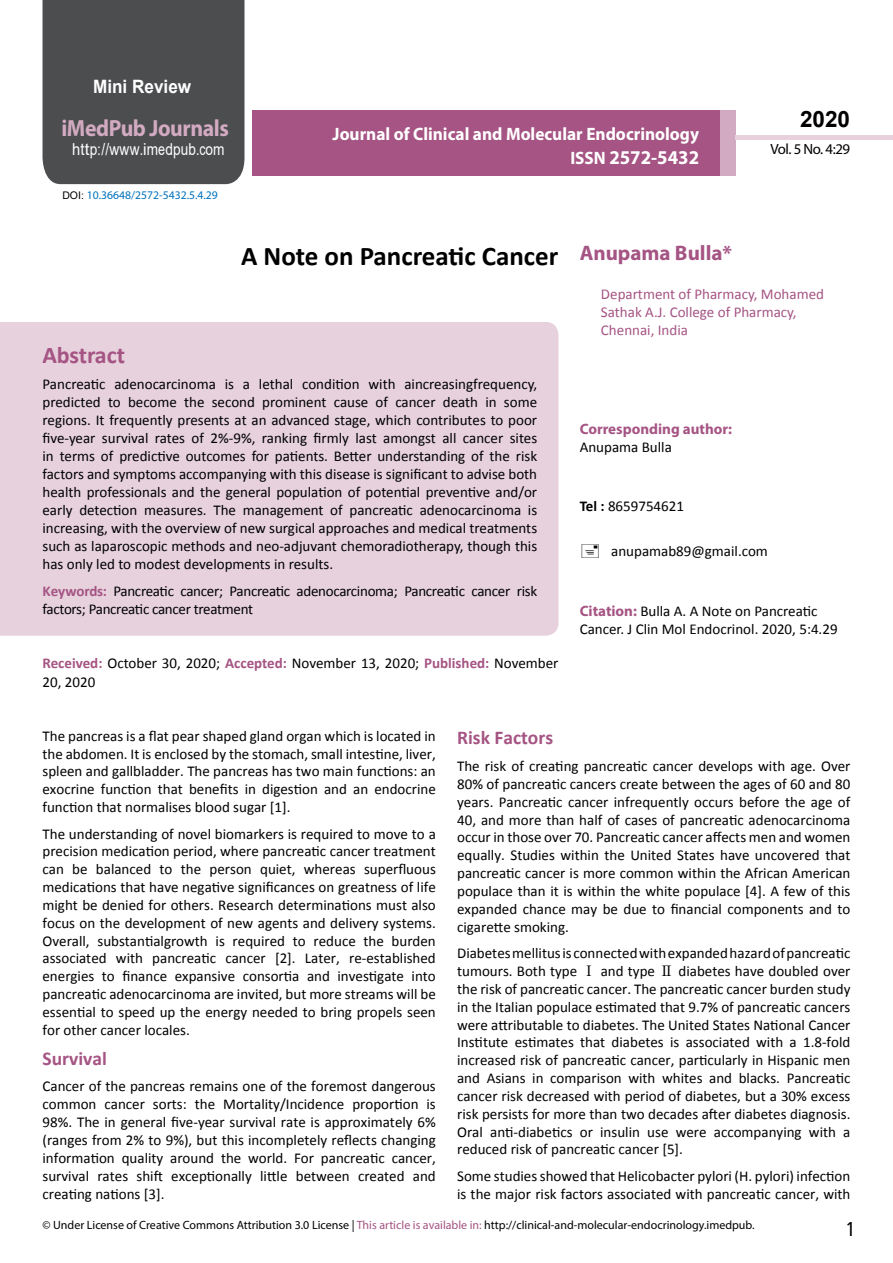
<style>
.page{position:relative;width:893px;height:1263px;background:#fff}
.page>*{position:absolute;margin:0;border:0;box-sizing:border-box;transform-origin:0 0}
.t1{font:700 27px "Calibri";color:#000}
.t2{font:25.5px "Tunga";color:#000}
.t3{font:700 24px "Calibri";letter-spacing:-.005em;color:#a55483}
.t4{font:700 23.4px "Myriad Pro";letter-spacing:-.02em;color:#d2aac1;scale:.93 1}
.t5{font:700 22.5px "Arial";color:#000}
.t6{font:700 19.65px "Myriad Pro";color:#fff;scale:.96 1}
.t7{font:700 19.5px "Calibri";color:#a55483}
.t8{font:700 18.45px "Arial";color:#fff;scale:.93 1}
.t9{font:700 18px "Myriad Pro";color:#fff;scale:.96 1}
.t10{font:16.5px "Arial";letter-spacing:.01em;color:#fff;scale:.89 1}
.t11{font:15px/17.9px "Calibri";color:#000;text-align:justify}
.t12{font:15px/18px "Calibri";letter-spacing:-.02em;color:#000}
.t13{font:15px/18px "Calibri";color:#a55483}
.t14{font:700 15px "Myriad Pro";color:#a55483}
.t15{font:14.85px "Myriad Pro";letter-spacing:-.03em;color:#000}
.t16{font:12px "Myriad Pro";color:#000}
.t17{font:11.7px "Myriad Pro";color:#0072bc}
.s1{font-family:"Calibri"}
.s2{font-family:"Arial";font-size:10.5px;color:#000}
.s3{font-size:18px}
.s4{font-weight:700;color:#a55483}
.s5{font-weight:700}
.s6{font-family:"Myriad Pro";font-weight:700;color:#a55483}
.s7{font-family:"MS Mincho"}
.s8{color:#a55483}
</style>
<div class="page">
<div style="left:43px;top:0;width:201px;height:184px;background:#4c4d4f"></div>
<div style="left:252px;top:110px;width:469px;height:66px;background:#a55483"></div>
<div style="left:720px;top:110px;width:16px;height:66px;background:#d2aac1"></div>
<div style="left:736px;top:135px;width:157px;height:5px;background:#e6d1dd"></div>
<div style="left:0;top:322px;width:558px;height:314px;background:#e6d1dd"></div>
<p class="t8" style="left:93px;top:74px;width:107px">Mini Review</p>
<h3 class="t4" style="left:61px;top:113px;width:181px">iMedPub Journals</h3>
<p class="t10" style="left:72px;top:138px;width:173px">http://www<span class="s1">.</span>imedpub<span class="s1">.</span>com</p>
<p class="t17" style="left:62px;top:187px;width:157px"><span class="s2">DOI:</span> 10.36648/2572-5432.5.4.29</p>
<p class="t9" style="left:333px;top:123px;width:383px">Journal of Clinical and Molecular Endocrinology</p>
<h3 class="t6" style="left:570px;top:144px;width:136px"><span class="s3">ISSN</span> 2572-5432</h3>
<h3 class="t5" style="left:800px;top:105px;width:52px">2020</h3>
<p class="t15" style="left:770px;top:140px;width:81px">Vol. 5 No. 4:29</p>
<h1 class="t1" style="left:241px;top:239px;width:492px">A Note on Pancreatic Cancer <sup>Anupama</sup> <sup>Bulla*</sup></h1>
<p class="t13" style="left:601px;top:284px;width:225px">Department of Pharmacy, Mohamed<br>Sathak A.J. College of Pharmacy,<br>Chennai, India</p>
<h3 class="t3" style="left:43px;top:340px;width:84px">Abstract</h3>
<p class="t11" style="left:43px;top:375px;width:496px">Pancreatic adenocarcinoma is a lethal condition with aincreasingfrequency, predicted to become the second prominent cause of cancer death in some regions. It frequently presents at an advanced stage, which contributes to poor five-year survival rates of 2%-9%, ranking firmly last amongst all cancer sites in terms of predictive outcomes for patients. Better understanding of the risk factors and symptoms accompanying with this disease is significant to advise both health professionals and the general population of potential preventive and/or early detection measures. The management of pancreatic adenocarcinoma is increasing, with the overview of new surgical approaches and medical treatments such as laparoscopic methods and neo-adjuvant chemoradiotherapy, though this has only led to modest developments in results.</p>
<p class="t12" style="left:43px;top:581px;width:496px"><span class="s4">Keywords:</span> Pancreatic cancer; Pancreatic adenocarcinoma; Pancreatic cancer risk factors; Pancreatic cancer treatment</p>
<p class="t11" style="left:43px;top:653px;width:517px;line-height:18.8px"><span class="s4">Received:</span> October 30, 2020; <span class="s4">Accepted:</span> November 13, 2020; <span class="s4">Published:</span> November<br>20, 2020</p>
<p class="t14" style="left:580px;top:419px;width:154px">Corresponding author:</p>
<p class="t11" style="left:580px;top:437px;width:94px">Anupama Bulla</p>
<p class="t11" style="left:580px;top:497px;width:106px"><span class="s5">Tel :</span> 8659754621</p>
<p class="t11" style="left:611px;top:541px;width:158px">anupamab89@gmail.com</p>
<p class="t11" style="left:580px;top:602px;width:259px"><span class="s6">Citation:</span> Bulla A. A Note on Pancreatic<br>Cancer. J Clin Mol Endocrinol. 2020, 5:4.29</p>
<p class="t11" style="left:43px;top:726px;width:395px">The pancreas is a flat pear shaped gland organ which is located in the abdomen. It is enclosed by the stomach, small intestine, liver, spleen and gallbladder. The pancreas has two main functions: an exocrine function that benefits in digestion and an endocrine function that normalises blood sugar [1].</p>
<p class="t11" style="left:43px;top:824px;width:395px">The understanding of novel biomarkers is required to move to a precision medication period, where pancreatic cancer treatment can be balanced to the person quiet, whereas superfluous medications that have negative significances on greatness of life might be denied for others. Research determinations must also focus on the development of new agents and delivery systems.<br>Overall, substantialgrowth is required to reduce the burden associated with pancreatic cancer [2]. Later, re-established energies to finance expansive consortia and investigate into pancreatic adenocarcinoma are invited, but more streams will be essential to speed up the energy needed to bring propels seen for other cancer locales.</p>
<h3 class="t7" style="left:43px;top:1046px;width:66px">Survival</h3>
<p class="t11" style="left:43px;top:1077px;width:395px">Cancer of the pancreas remains one of the foremost dangerous common cancer sorts: the Mortality/Incidence proportion is 98%. The in general five-year survival rate is approximately 6% (ranges from 2% to 9%), but this incompletely reflects changing information quality around the world. For pancreatic cancer, survival rates shift exceptionally little between created and creating nations [3].</p>
<h3 class="t7" style="left:457px;top:725px;width:98px">Risk Factors</h3>
<p class="t11" style="left:457px;top:756px;width:395px">The risk of creating pancreatic cancer develops with age. Over 80% of pancreatic cancers create between the ages of 60 and 80 years. Pancreatic cancer infrequently occurs before the age of 40, and more than half of cases of pancreatic adenocarcinoma occur in those over 70. Pancreatic cancer affects men and women equally. Studies within the United States have uncovered that pancreatic cancer is more common within the African American populace than it is within the white populace [4]. A few of this expanded chance may be due to financial components and to cigarette smoking.</p>
<p class="t11" style="left:457px;top:943px;width:395px">Diabetes mellitus is connected with expanded hazard of pancreatic tumours. Both type <span class="s7">Ⅰ</span> and type <span class="s7">Ⅱ</span> diabetes have doubled over the risk of pancreatic cancer. The pancreatic cancer burden study in the Italian populace estimated that 9.7% of pancreatic cancers were attributable to diabetes. The United States National Cancer Institute estimates that diabetes is associated with a 1.8-fold increased risk of pancreatic cancer, particularly in Hispanic men and Asians in comparison with whites and blacks. Pancreatic cancer risk decreased with period of diabetes, but a 30% excess risk persists for more than two decades after diabetes diagnosis.<br>Oral anti-diabetics or insulin use were accompanying with a reduced risk of pancreatic cancer [5].</p>
<p class="t11" style="left:457px;top:1166px;width:395px">Some studies showed that Helicobacter pylori (H. pylori) infection is the major risk factors associated with pancreatic cancer, with</p>
<p class="t16" style="left:43px;top:1218px;width:714px">© Under License of Creative Commons Attribution 3.0 License | <span class="s8">This article is available in:</span> http://clinical-and-molecular-endocrinology.imedpub.</p>
<h2 class="t2" style="left:847px;top:1212px;width:9px">1</h2>
</div>
